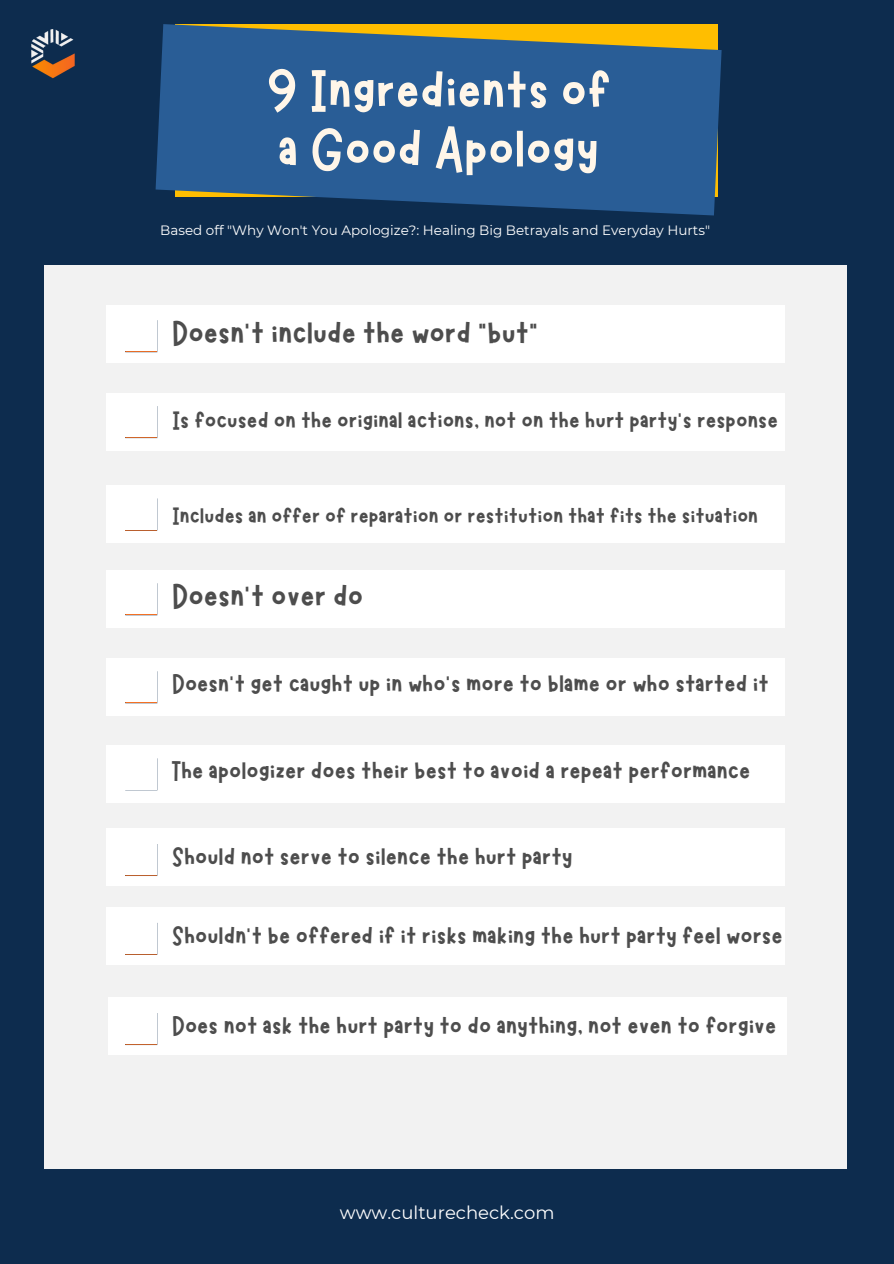
<style>
.page{position:relative;width:894px;height:1264px;background:#fff}
.page>*{position:absolute;margin:0;border:0;box-sizing:border-box;transform-origin:0 0}
.t1{font:61.5px/58.5px "Marykate";color:#fff6e9}
.t2{font:36px "Marykate";color:#4d4d4d}
.t3{font:28.5px "Marykate";color:#4d4d4d}
.t4{font:27px "Marykate";color:#4d4d4d}
.t5{font:25.5px "Marykate";color:#4d4d4d}
.t6{font:18px "Montserrat";color:#fff}
.t7{font:13.5px "Montserrat";color:#fff}
</style>
<div class="page">
<div style="left:0;top:0;width:893px;height:1263px;background:#0d2c4e"></div>
<svg style="left:155px;top:24px;width:566px;height:191px;background:#366085"></svg>
<div style="left:45px;top:265px;width:801px;height:903px;background:#f2f2f2"></div>
<div style="left:107px;top:745px;width:677px;height:58px;background:#fff"></div>
<div style="left:107px;top:485px;width:677px;height:58px;background:#fff"></div>
<div style="left:107px;top:305px;width:677px;height:57px;background:#fff"></div>
<div style="left:107px;top:393px;width:677px;height:58px;background:#fff"></div>
<div style="left:107px;top:570px;width:677px;height:58px;background:#fff"></div>
<div style="left:107px;top:658px;width:677px;height:58px;background:#fff"></div>
<div style="left:107px;top:828px;width:677px;height:58px;background:#fff"></div>
<svg style="left:125px;top:351px;width:32px;height:1px"></svg>
<svg style="left:125px;top:437px;width:32px;height:1px"></svg>
<svg style="left:125px;top:614px;width:32px;height:1px"></svg>
<svg style="left:125px;top:702px;width:32px;height:1px"></svg>
<div style="left:107px;top:907px;width:677px;height:57px;background:#fff"></div>
<div style="left:108px;top:997px;width:678px;height:58px;background:#fff"></div>
<svg style="left:125px;top:875px;width:32px;height:1px"></svg>
<svg style="left:125px;top:1044px;width:32px;height:1px"></svg>
<img style="left:31px;top:29px;width:44px;height:50px">
<p class="t1" style="left:266px;top:55px;width:345px">9 Ingredients of a Good Apology</p>
<p class="t7" style="left:160px;top:222px;width:551px">Based off "Why Won't You Apologize?: Healing Big Betrayals and Everyday Hurts"</p>
<p class="t2" style="left:172px;top:310px;width:364px">Doesn't include the word “but”</p>
<p class="t4" style="left:172px;top:403px;width:607px">Is focused on the original actions, not on the hurt party's response</p>
<p class="t5" style="left:172px;top:499px;width:587px">Includes an offer of reparation or restitution that fits the situation</p>
<p class="t2" style="left:172px;top:573px;width:193px">Doesn't over do</p>
<p class="t3" style="left:172px;top:665px;width:598px">Doesn’t get caught up in who’s more to blame or who started it</p>
<p class="t3" style="left:172px;top:752px;width:580px">The apologizer does their best to avoid a repeat performance</p>
<p class="t3" style="left:172px;top:838px;width:402px">Should not serve to silence the hurt party</p>
<p class="t3" style="left:172px;top:917px;width:612px">Shouldn't be offered if it risks making the hurt party feel worse</p>
<p class="t3" style="left:172px;top:1007px;width:605px">Does not ask the hurt party to do anything, not even to forgive</p>
<p class="t6" style="left:340px;top:1201px;width:216px">www.culturecheck.com</p>
</div>
